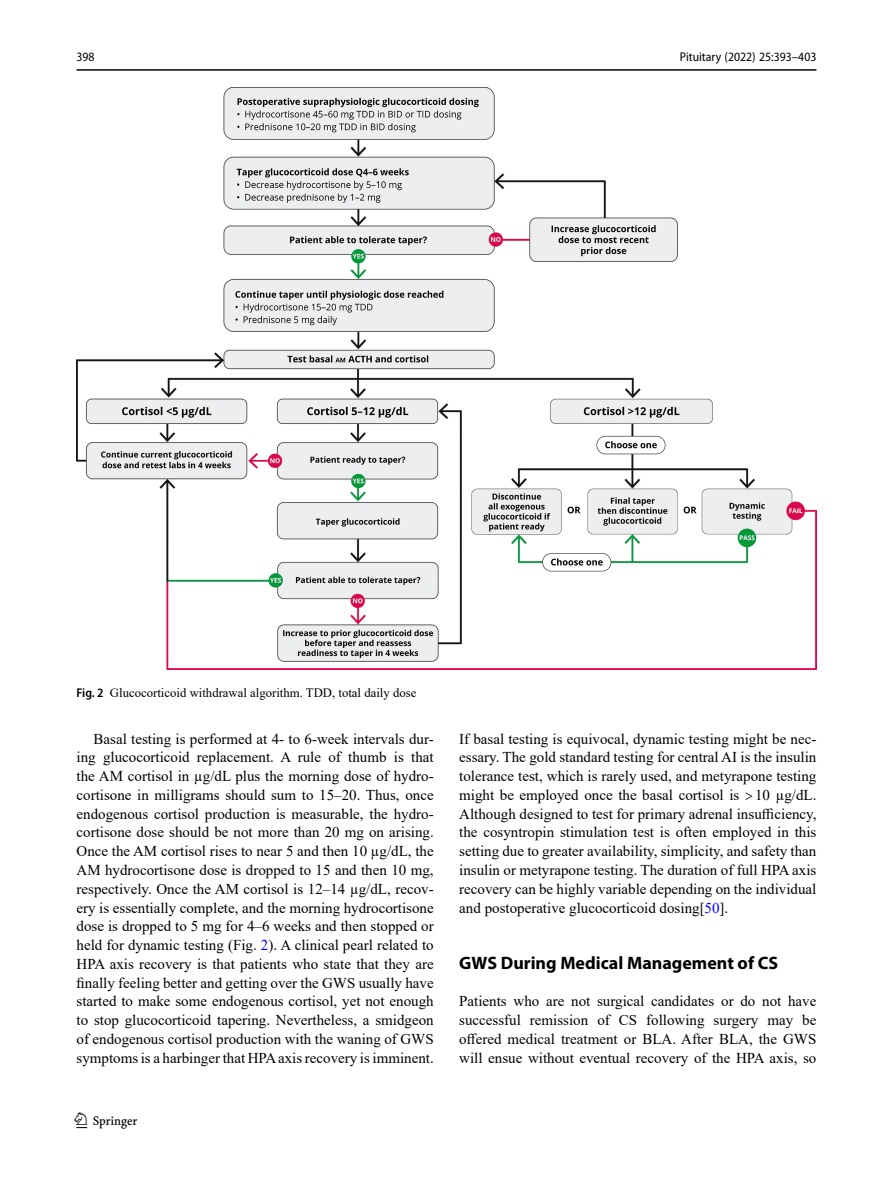
<style>
.page{position:relative;width:893px;height:1187px;background:#fff}
.page>*{position:absolute;margin:0;border:0;box-sizing:border-box;transform-origin:0 0}
.t1{font:22.5px "Springnew";color:#000}
.Head_1{font:700 18px "Myriad Pro";color:#000}
.Body_Text_Indent{font:15px/18.8px "Times New Roman PSMT2";color:#000;text-align:justify}
.Body_Text{font:15px/18.8px "Times New Roman PSMT2";color:#000;text-align:justify}
.Figure_Caption{font:12.75px "Times New Roman PSMT2";color:#000}
.t2{font:semi-condensed 12.75px "Myriad Pro";color:#000}
.s1{font-family:"Myriad Pro";font-weight:600;font-stretch:semi-condensed}
.s2{color:#00f}
.s3{font-family:"Times New Roman"}
.s4{font-family:"Minion Pro"}
</style>
<div class="page">
<hr style="left:77px;top:69px;width:739px;height:2px;background:#000">
<img style="left:77px;top:87px;width:739px;height:582px">
<p class="t2" style="left:77px;top:49px;width:20px">398</p>
<p class="t2" style="left:680px;top:49px;width:138px">Pituitary (2022) 25:393–403</p>
<p class="Figure_Caption" style="left:77px;top:683px;width:341px"><span class="s1">Fig. 2</span> Glucocorticoid withdrawal algorithm. TDD, total daily dose</p>
<p class="Body_Text_Indent" style="left:77px;top:728px;width:359px;text-indent:17px">Basal testing is performed at 4- to 6-week intervals dur&shy;ing glucocorticoid replacement. A rule of thumb is that the AM cortisol in µg/dL plus the morning dose of hydro&shy;cortisone in milligrams should sum to 15–20. Thus, once endogenous cortisol production is measurable, the hydro&shy;cortisone dose should be not more than 20 mg on arising.<br>Once the AM cortisol rises to near 5 and then 10 µg/dL, the AM hydrocortisone dose is dropped to 15 and then 10 mg, respectively. Once the AM cortisol is 12–14 µg/dL, recov&shy;ery is essentially complete, and the morning hydrocortisone dose is dropped to 5 mg for 4–6 weeks and then stopped or held for dynamic testing (Fig. <span class="s2">2</span>). A clinical pearl related to HPA axis recovery is that patients who state that they are <span class="s3">finally feeling better and getting over the GWS usually have </span>started to make some endogenous cortisol, yet not enough to stop glucocorticoid tapering. Nevertheless, a smidgeon of endogenous cortisol production with the waning of GWS symptoms is a harbinger that HPA axis recovery is imminent.</p>
<h1 class="t1" style="left:77px;top:1107px;width:63px">1 3</h1>
<p class="Body_Text_Indent" style="left:459px;top:728px;width:359px">If basal testing is equivocal, dynamic testing might be nec&shy;essary. The gold standard testing for central AI is the insulin tolerance test, which is rarely used, and metyrapone testing might be employed once the basal cortisol is <span class="s4">&gt;</span>10 µg/dL.<br><span class="s3">Although designed to test for primary adrenal insufficiency, </span>the cosyntropin stimulation test is often employed in this setting due to greater availability, simplicity, and safety than insulin or metyrapone testing. The duration of full HPA axis recovery can be highly variable depending on the individual and postoperative glucocorticoid dosing[<span class="s2">50</span>].</p>
<p class="Head_1" style="left:459px;top:950px;width:320px">GWS During Medical Management of CS</p>
<p class="Body_Text" style="left:459px;top:991px;width:359px">Patients who are not surgical candidates or do not have successful remission of CS following surgery may be <span class="s3">offered medical treatment or BLA. After BLA, the GWS </span>will ensue without eventual recovery of the HPA axis, so</p>
</div>
